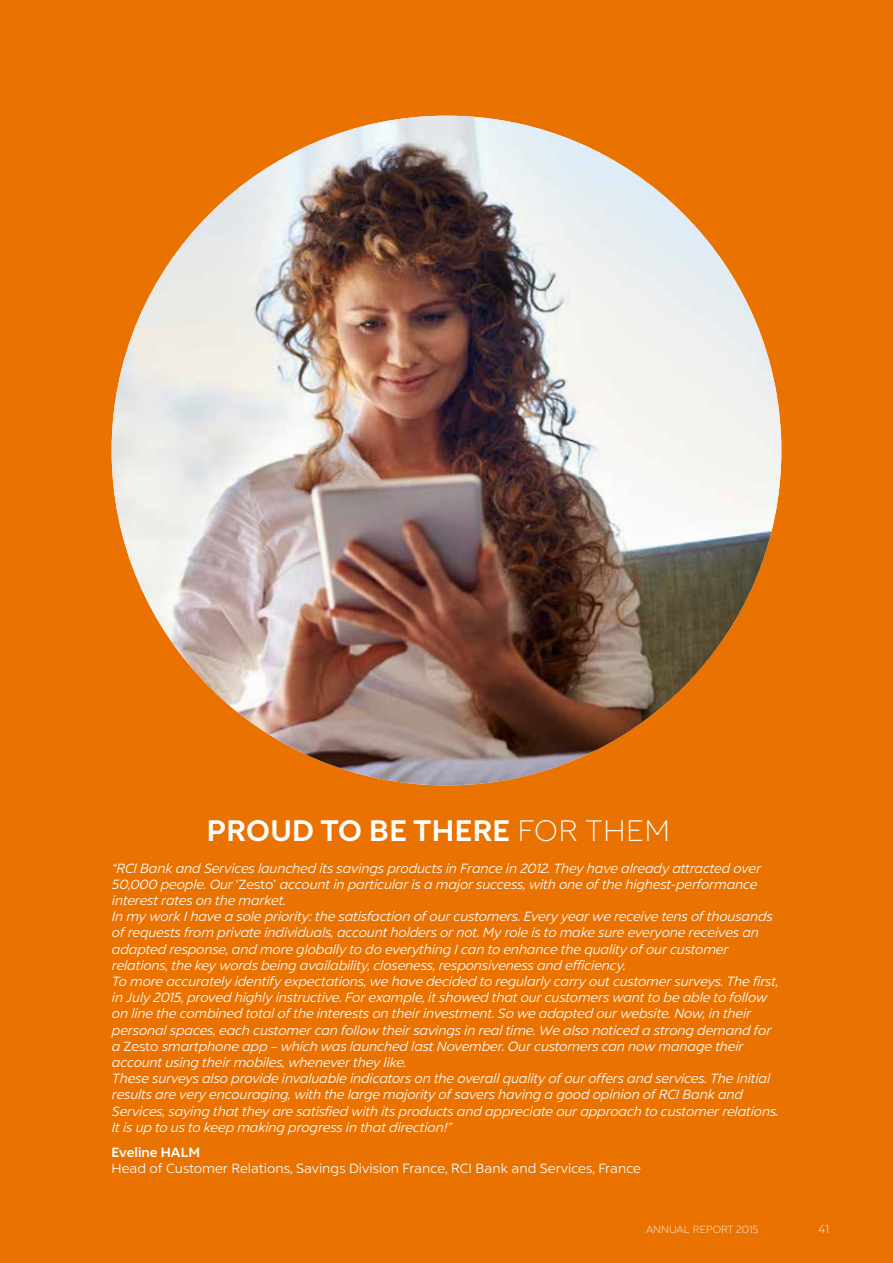
<style>
.page{position:relative;width:893px;height:1263px;background:#ea7200}
.page>*{position:absolute;margin:0;border:0;box-sizing:border-box;transform-origin:0 0}
.t1{font:700 30px "RCI";letter-spacing:.01em;color:#fff}
.t2{font:italic 13.5px/16.2px "RCI";color:#fff}
.t3{font:13.5px "RCI";color:#fff}
.t4{font:700 13.5px "RCI";color:#fff}
.t5{font:300 12px "RCI";color:#fff}
.t6{font:300 10.5px "RCI";color:#fff}
.s1{font-weight:300}
.s2{font-style:normal}
</style>
<div class="page">
<img style="left:112px;top:116px;width:669px;height:669px">
<h1 class="t1" style="left:207px;top:812px;width:465px">PROUD TO BE THERE <span class="s1">FOR THEM</span></h1>
<p class="t2" style="left:112px;top:860px;width:668px">“RCI Bank and Services launched its savings products in France in 2012. They have already attracted over 50,000 people. Our <span class="s2">‘Zesto’</span> account in particular is a major success, with one of the highest-performance interest rates on the market.<br>In my work I have a sole priority: the satisfaction of our customers. Every year we receive tens of thousands of requests from private individuals, account holders or not. My role is to make sure everyone receives an adapted response, and more globally to do everything I can to enhance the quality of our customer relations, the key words being availability, closeness, responsiveness and efficiency.<br>To more accurately identify expectations, we have decided to regularly carry out customer surveys. The first, in July 2015, proved highly instructive. For example, it showed that our customers want to be able to follow on line the combined total of the interests on their investment. So we adapted our website. Now, in their personal spaces, each customer can follow their savings in real time. We also noticed a strong demand for a <span class="s2">Zesto</span> smartphone app – which was launched last November. Our customers can now manage their account using their mobiles, whenever they like.<br>These surveys also provide invaluable indicators on the overall quality of our offers and services. The initial results are very encouraging, with the large majority of savers having a good opinion of RCI Bank and Services, saying that they are satisfied with its products and appreciate our approach to customer relations.<br>It is up to us to keep making progress in that direction!”</p>
<p class="t4" style="left:112px;top:1143px;width:90px">Eveline HALM</p>
<p class="t3" style="left:112px;top:1160px;width:531px">Head of Customer Relations, Savings Division France, RCI Bank and Services, France</p>
<p class="t6" style="left:646px;top:1223px;width:114px">ANNUAL REPORT 2015</p>
<p class="t5" style="left:818px;top:1222px;width:12px">41</p>
</div>
